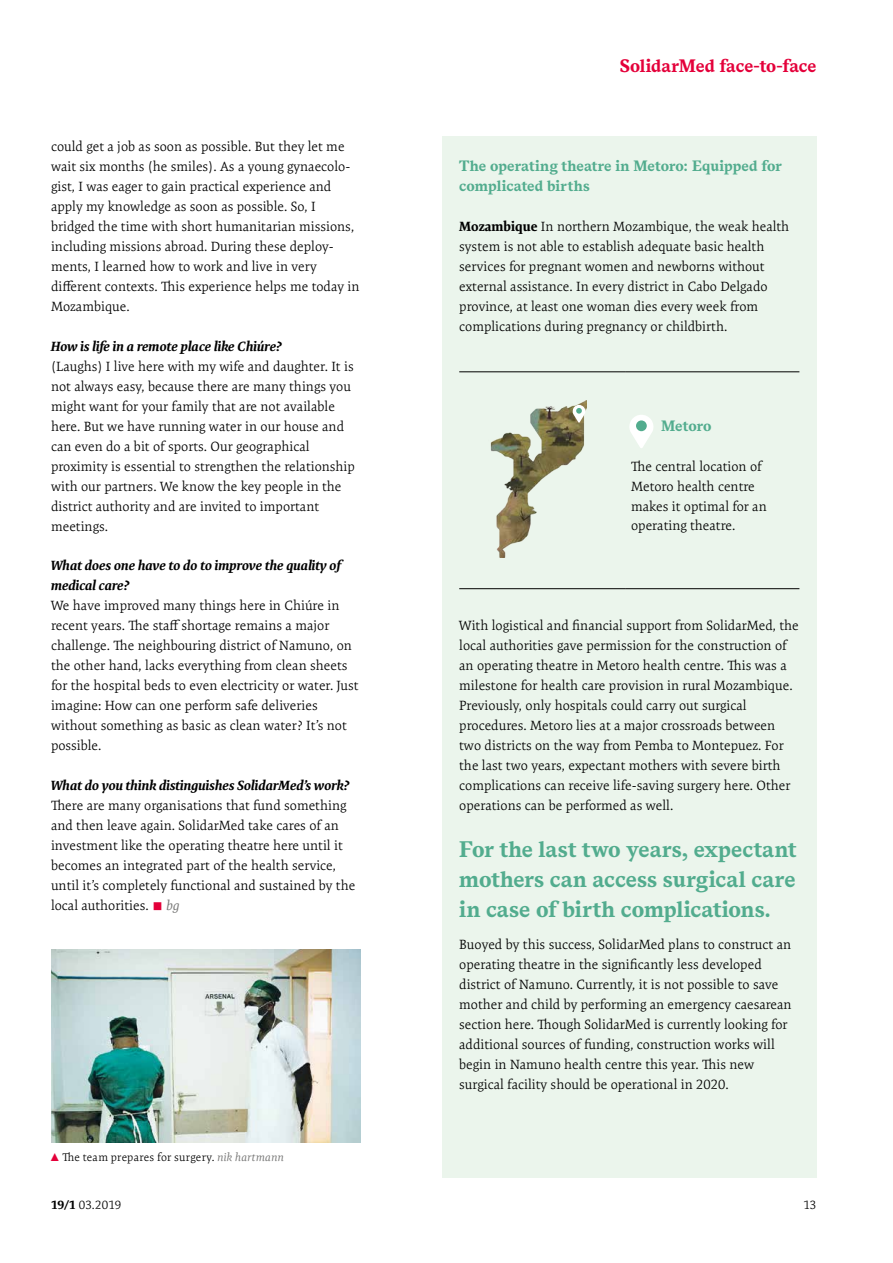
<style>
.page{position:relative;width:893px;height:1263px;background:#fff}
.page>*{position:absolute;margin:0;border:0;box-sizing:border-box;transform-origin:0 0}
.t1{font:700 22.5px/30px "Messina Serif";color:#52ac8e;text-align:justify}
.t2{font:700 18px "Messina Serif";letter-spacing:-.005em;color:#e4003a}
.t3{font:700 15px/20px "Messina Serif";color:#52ac8e}
.t4{font:300 13.5px/20px "Expo Serif Pro";color:#000}
.t5{font:italic 700 13.5px/20px "Expo Serif Pro";color:#000}
.t6{font:300 12px "Expo Serif Pro";letter-spacing:.01em;color:#000}
.t7{font:300 11.25px "Expo Serif Pro";letter-spacing:.02em;color:#000}
.s1{font-family:"Minion Pro";font-weight:400;font-size:27px;color:#e4003a}
.s2{font-weight:400;font-style:italic;color:#797978}
.s3{font-family:"Andale Mono";font-weight:400;font-size:13.5px;color:#e4003a}
.s4{font-weight:700}
</style>
<div class="page">
<div style="left:442px;top:136px;width:374px;height:1042px;background:#ebf5ec"></div>
<hr style="left:459px;top:588px;width:166px;height:1px;background:#000">
<hr style="left:625px;top:588px;width:174px;height:1px;background:#000">
<hr style="left:459px;top:372px;width:166px;height:1px;background:#000">
<hr style="left:625px;top:372px;width:174px;height:1px;background:#000">
<img style="left:490px;top:401px;width:96px;height:156px">
<img style="left:51px;top:949px;width:309px;height:194px">
<svg style="left:572px;top:405px;width:14px;height:18px"></svg>
<svg style="left:629px;top:415px;width:24px;height:33px"></svg>
<div style="left:636px;top:420px;width:11px;height:11px;background:#52ac8e;border-radius:50%"></div>
<p class="t4" style="left:51px;top:137px;width:310px">could get a job as soon as possible. But they let me wait six months (he smiles). As a young gynaecolo&shy;gist, I was eager to gain practical experience and apply my knowledge as soon as possible. So, I bridged the time with short humanitarian missions, including missions abroad. During these deploy&shy;ments, I learned how to work and live in very different contexts. This experience helps me today in Mozambique.</p>
<p class="t5" style="left:51px;top:336px;width:232px">How is life in a remote place like Chiúre?</p>
<p class="t4" style="left:51px;top:356px;width:305px">(Laughs) I live here with my wife and daughter. It is not always easy, because there are many things you might want for your family that are not available here. But we have running water in our house and can even do a bit of sports. Our geographical proximity is essential to strengthen the relationship with our partners. We know the key people in the district authority and are invited to important meetings.</p>
<p class="t5" style="left:51px;top:556px;width:291px">What does one have to do to improve the quality of medical care?</p>
<p class="t4" style="left:51px;top:596px;width:309px">We have improved many things here in Chiúre in recent years. The staff shortage remains a major challenge. The neighbouring district of Namuno, on the other hand, lacks everything from clean sheets for the hospital beds to even electricity or water. Just imagine: How can one perform safe deliveries without something as basic as clean water? It’s not possible.</p>
<p class="t5" style="left:51px;top:775px;width:300px">What do you think distinguishes SolidarMed’s work?</p>
<p class="t4" style="left:51px;top:795px;width:306px">There are many organisations that fund something and then leave again. SolidarMed take cares of an investment like the operating theatre here until it becomes an integrated part of the health service, until it’s completely functional and sustained by the local authorities. <span class="s1">■</span> <span class="s2">bg</span></p>
<p class="t7" style="left:51px;top:1150px;width:234px"><span class="s3">▲</span> The team prepares for surgery. <span class="s2">nik hartmann</span></p>
<h2 class="t2" style="left:620px;top:52px;width:198px">SolidarMed face-to-face</h2>
<p class="t3" style="left:459px;top:156px;width:324px">The operating theatre in Metoro: Equipped for complicated births</p>
<p class="t4" style="left:459px;top:216px;width:332px"><span class="s4">Mozambique</span> In northern Mozambique, the weak health system is not able to establish adequate basic health services for pregnant women and newborns without external assistance. In every district in Cabo Delgado province, at least one woman dies every week from complications during pregnancy or childbirth.</p>
<p class="t3" style="left:661px;top:415px;width:52px">Metoro</p>
<p class="t4" style="left:631px;top:456px;width:137px">The central location of<br>Metoro health centre makes it optimal for an operating theatre.</p>
<p class="t4" style="left:459px;top:615px;width:341px">With logistical and financial support from SolidarMed, the local authorities gave permission for the construction of an operating theatre in Metoro health centre. This was a milestone for health care provision in rural Mozambique.<br>Previously, only hospitals could carry out surgical procedures. Metoro lies at a major crossroads between two districts on the way from Pemba to Montepuez. For the last two years, expectant mothers with severe birth complications can receive life-saving surgery here. Other operations can be performed as well.</p>
<h1 class="t1" style="left:459px;top:834px;width:339px">For the last two years, expectant mothers can access surgical care in case of birth complications.</h1>
<p class="t4" style="left:459px;top:935px;width:334px">Buoyed by this success, SolidarMed plans to construct an operating theatre in the significantly less developed district of Namuno. Currently, it is not possible to save mother and child by performing an emergency caesarean section here. Though SolidarMed is currently looking for additional sources of funding, construction works will begin in Namuno health centre this year. This new surgical facility should be operational in 2020.</p>
<p class="t6" style="left:51px;top:1198px;width:72px"><span class="s4">19/1</span> 03.2019</p>
<p class="t6" style="left:803px;top:1198px;width:15px">13</p>
</div>
